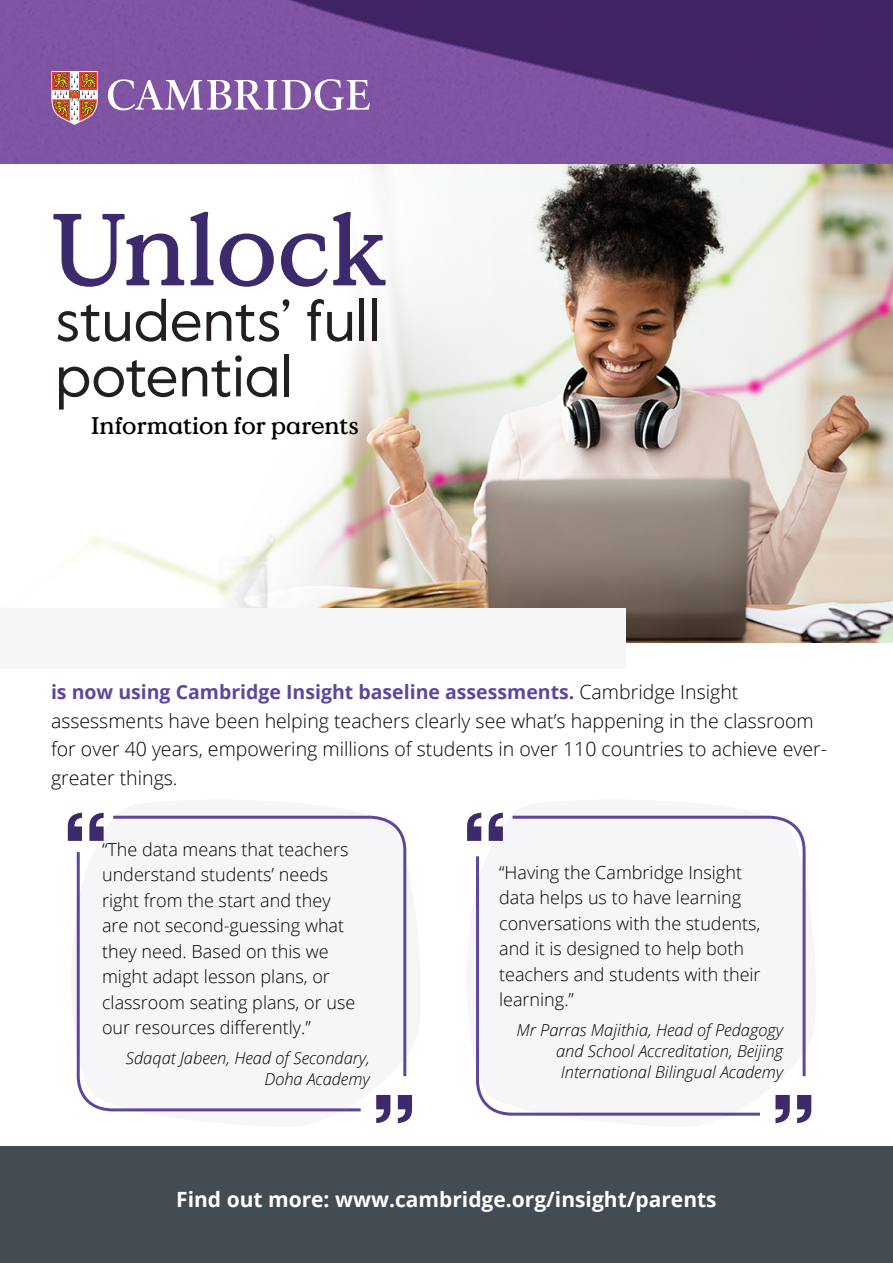
<style>
.page{position:relative;width:893px;height:1263px;background:#fff}
.page>*{position:absolute;margin:0;border:0;box-sizing:border-box;transform-origin:0 0}
.t1{font:500 102px "Value Serif Pro";color:#3c2a6d}
.t2{font:900 condensed 90px "Helvetica LT Std";color:#3c2a6d}
.t3{font:58.5px/55.5px "Value Sans Pro";color:#231f20}
.Body_Text_10pt{font:500 24px "Value Serif Pro";color:#000}
.Link_18pt{font:700 21px "Open Sans";color:#fff}
.Body_Text_13pt{font:300 19.5px/28.5px "Open Sans";color:#000}
.Quote_12pt{font:300 18px/25.5px "Open Sans";color:#000}
.Quote_12pt-2{font:italic 300 16.5px/21px "Open Sans";color:#000;text-align:justify}
.s1{font-weight:700;color:#5e469c}
</style>
<div class="page">
<img style="left:86px;top:164px;width:807px;height:479px">
<div style="left:0;top:608px;width:625px;height:60px;background:#f6f6f8"></div>
<div style="left:0;top:1146px;width:893px;height:117px;background:#434b53"></div>
<svg style="left:76px;top:852px;width:285px;height:260px"></svg>
<svg style="left:476px;top:856px;width:284px;height:260px"></svg>
<div style="left:110px;top:815px;width:297px;height:264px;background:#f6f6f8"></div>
<div style="left:510px;top:815px;width:296px;height:264px;background:#f6f6f8"></div>
<img style="left:0;top:0;width:893px;height:164px">
<svg style="left:108px;top:79px;width:262px;height:31px"></svg>
<svg style="left:51px;top:71px;width:47px;height:54px"></svg>
<p class="t1" style="left:51px;top:188px;width:339px">Unlock</p>
<p class="t3" style="left:55px;top:294px;width:326px">students’ full potential</p>
<p class="Body_Text_10pt" style="left:91px;top:411px;width:269px">Information for parents</p>
<p class="Body_Text_13pt" style="left:51px;top:677px;width:777px"><span class="s1">is now using Cambridge Insight baseline assessments.</span> Cambridge Insight assessments have been helping teachers clearly see what’s happening in the classroom for over 40 years, empowering millions of students in over 110 countries to achieve ever&shy;greater things.</p>
<p class="t2" style="left:63px;top:792px;width:46px">“</p>
<p class="t2" style="left:462px;top:792px;width:46px">“</p>
<p class="Quote_12pt" style="left:102px;top:836px;width:255px">“The data means that teachers understand students’ needs right from the start and they are not second-guessing what they need. Based on this we might adapt lesson plans, or classroom seating plans, or use our resources differently.”</p>
<p class="Quote_12pt-2" style="left:126px;top:1046px;width:245px;text-align:right">Sdaqat Jabeen, Head of Secondary,<br>Doha Academy</p>
<p class="Quote_12pt" style="left:499px;top:859px;width:263px">“Having the Cambridge Insight data helps us to have learning conversations with the students, and it is designed to help both teachers and students with their learning.”</p>
<p class="Quote_12pt-2" style="left:556px;top:1018px;width:229px;text-indent:-40px">Mr Parras Majithia, Head of Pedagogy and School Accreditation, Beijing International Bilingual Academy</p>
<p class="t2" style="left:417px;top:1144px;width:46px;rotate:-180deg">“</p>
<p class="t2" style="left:816px;top:1144px;width:46px;rotate:-180deg">“</p>
<p class="Link_18pt" style="left:176px;top:1184px;width:542px">Find out more: www.cambridge.org/insight/parents</p>
</div>
